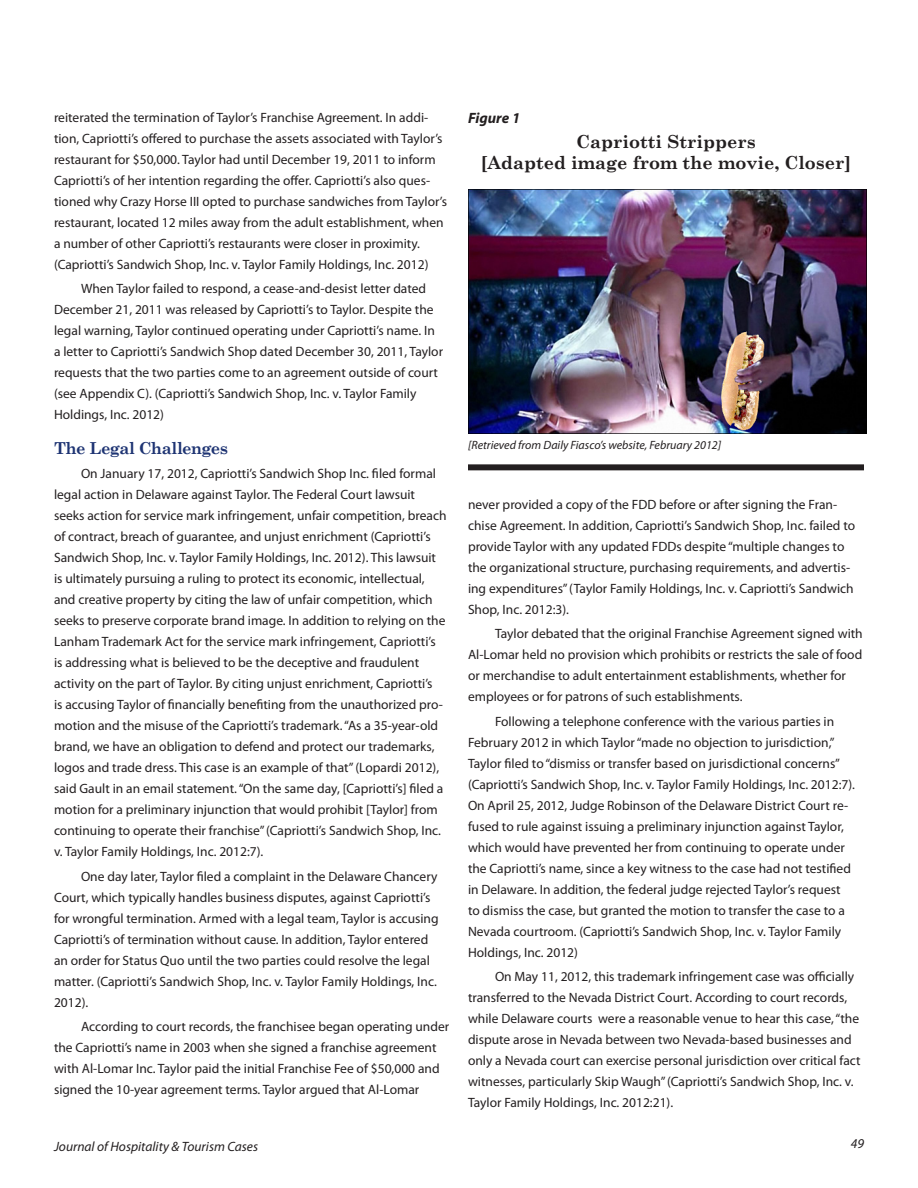
<style>
.page{position:relative;width:918px;height:1188px;background:#fff}
.page>*{position:absolute;margin:0;border:0;box-sizing:border-box;transform-origin:0 0}
.Table_chart_header{font:700 18px/21px "Century Schoolbook";color:#231f20;text-align:center}
.Article_Sub-heading{font:700 16.5px "Century Schoolbook";letter-spacing:-.035em;color:#1e3473}
.Table{font:italic 700 15px "Myriad Pro";color:#231f20}
.Article_Text{font:13.5px/21px "Myriad Pro";color:#231f20}
.t1{font:italic 13.5px "Myriad Pro";color:#231f20}
.Article_Text-2{font:italic 12px "Myriad Pro";color:#231f20}
</style>
<div class="page">
<img style="left:468px;top:189px;width:398px;height:245px">
<div style="left:468px;top:464px;width:396px;height:6px;background:#231f20"></div>
<p class="Article_Text" style="left:54px;top:107px;width:395px">reiterated the termination of Taylor’s Franchise Agreement. In addi&shy;tion, Capriotti’s offered to purchase the assets associated with Taylor’s restaurant for $50,000. Taylor had until December 19, 2011 to inform Capriotti’s of her intention regarding the offer. Capriotti’s also ques&shy;tioned why Crazy Horse III opted to purchase sandwiches from Taylor’s restaurant, located 12 miles away from the adult establishment, when a number of other Capriotti’s restaurants were closer in proximity. (Capriotti’s Sandwich Shop, Inc. v. Taylor Family Holdings, Inc. 2012)</p>
<p class="Article_Text" style="left:54px;top:278px;width:391px;text-indent:27px">When Taylor failed to respond, a cease-and-desist letter dated December 21, 2011 was released by Capriotti’s to Taylor. Despite the legal warning, Taylor continued operating under Capriotti’s name. In a letter to Capriotti’s Sandwich Shop dated December 30, 2011, Taylor requests that the two parties come to an agreement outside of court (see Appendix C). (Capriotti’s Sandwich Shop, Inc. v. Taylor Family Holdings, Inc. 2012)</p>
<p class="Article_Sub-heading" style="left:54px;top:435px;width:176px">The Legal Challenges</p>
<p class="Article_Text" style="left:54px;top:463px;width:394px;text-indent:27px">On January 17, 2012, Capriotti’s Sandwich Shop Inc. filed formal legal action in Delaware against Taylor. The Federal Court lawsuit seeks action for service mark infringement, unfair competition, breach of contract, breach of guarantee, and unjust enrichment (Capriotti’s Sandwich Shop, Inc. v. Taylor Family Holdings, Inc. 2012). This lawsuit is ultimately pursuing a ruling to protect its economic, intellectual, and creative property by citing the law of unfair competition, which seeks to preserve corporate brand image. In addition to relying on the Lanham Trademark Act for the service mark infringement, Capriotti’s is addressing what is believed to be the deceptive and fraudulent activity on the part of Taylor. By citing unjust enrichment, Capriotti’s<br>is accusing Taylor of fi nancially benefiting from the unauthorized pro&shy;motion and the misuse of the Capriotti’s trademark. “As a 35-year-old brand, we have an obligation to defend and protect our trademarks, logos and trade dress. This case is an example of that” (Lopardi 2012), said Gault in an email statement. “On the same day, [Capriotti’s] filed a motion for a preliminary injunction that would prohibit [Taylor] from continuing to operate their franchise” (Capriotti’s Sandwich Shop, Inc. v. Taylor Family Holdings, Inc. 2012:7).</p>
<p class="Article_Text" style="left:54px;top:866px;width:386px;text-indent:27px">One day later, Taylor fi led a complaint in the Delaware Chancery Court, which typically handles business disputes, against Capriotti’s for wrongful termination. Armed with a legal team, Taylor is accusing Capriotti’s of termination without cause. In addition, Taylor entered an order for Status Quo until the two parties could resolve the legal matter. (Capriotti’s Sandwich Shop, Inc. v. Taylor Family Holdings, Inc.<br>2012).</p>
<p class="Article_Text" style="left:54px;top:1016px;width:397px;text-indent:27px">According to court records, the franchisee began operating under the Capriotti’s name in 2003 when she signed a franchise agreement with Al-Lomar Inc. Taylor paid the initial Franchise Fee of $50,000 and signed the 10-year agreement terms. Taylor argued that Al-Lomar</p>
<p class="Table" style="left:468px;top:108px;width:54px">Figure 1</p>
<p class="Table_chart_header" style="left:480px;top:130px;width:373px">Capriotti Strippers<br>[Adapted image from the movie, Closer]</p>
<p class="Article_Text-2" style="left:468px;top:438px;width:255px">[Retrieved from Daily Fiasco’s website, February 2012]</p>
<p class="Article_Text" style="left:468px;top:494px;width:389px">never provided a copy of the FDD before or after signing the Fran&shy;chise Agreement. In addition, Capriotti’s Sandwich Shop, Inc. failed to provide Taylor with any updated FDDs despite “multiple changes to the organizational structure, purchasing requirements, and advertis&shy;ing expenditures” (Taylor Family Holdings, Inc. v. Capriotti’s Sandwich Shop, Inc. 2012:3).</p>
<p class="Article_Text" style="left:468px;top:623px;width:396px;text-indent:27px">Taylor debated that the original Franchise Agreement signed with Al-Lomar held no provision which prohibits or restricts the sale of food or merchandise to adult entertainment establishments, whether for employees or for patrons of such establishments.</p>
<p class="Article_Text" style="left:468px;top:710px;width:389px;text-indent:27px">Following a telephone conference with the various parties in February 2012 in which Taylor “made no objection to jurisdiction,” Taylor filed to “dismiss or transfer based on jurisdictional concerns” (Capriotti’s Sandwich Shop, Inc. v. Taylor Family Holdings, Inc. 2012:7).<br>On April 25, 2012, Judge Robinson of the Delaware District Court re&shy;fused to rule against issuing a preliminary injunction against Taylor, which would have prevented her from continuing to operate under the Capriotti’s name, since a key witness to the case had not testified in Delaware. In addition, the federal judge rejected Taylor’s request to dismiss the case, but granted the motion to transfer the case to a Nevada courtroom. (Capriotti’s Sandwich Shop, Inc. v. Taylor Family Holdings, Inc. 2012)</p>
<p class="Article_Text" style="left:468px;top:966px;width:394px;text-indent:27px">On May 11, 2012, this trademark infringement case was officially transferred to the Nevada District Court. According to court records, while Delaware courts were a reasonable venue to hear this case, “the dispute arose in Nevada between two Nevada-based businesses and only a Nevada court can exercise personal jurisdiction over critical fact witnesses, particularly Skip Waugh” (Capriotti’s Sandwich Shop, Inc. v.<br>Taylor Family Holdings, Inc. 2012:21).</p>
<p class="t1" style="left:54px;top:1138px;width:206px">Journal of Hospitality &amp; Tourism Cases</p>
<p class="t1" style="left:851px;top:1135px;width:15px">49</p>
</div>
